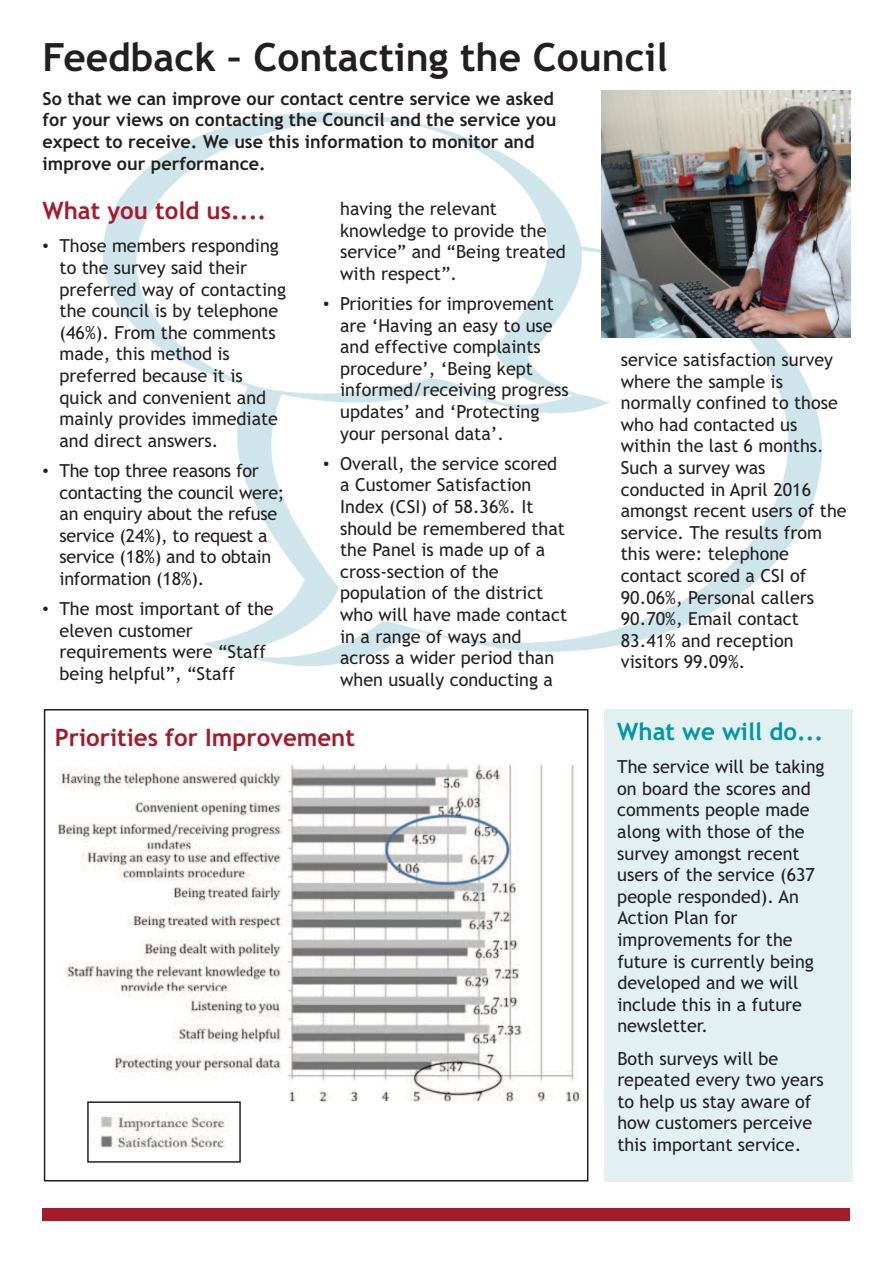
<style>
.page{position:relative;width:893px;height:1263px;background:#fff}
.page>*{position:absolute;margin:0;border:0;box-sizing:border-box;transform-origin:0 0}
.t1{font:700 39px "Trebuchet MS";color:#231f20}
.t2{font:700 24px "Trebuchet MS";color:#a41b2b}
.t3{font:700 24px "Trebuchet MS";color:#0097a0}
.t4{font:18px/21.6px "Trebuchet MS";color:#231f20}
.t5{font:700 18px/21.6px "Trebuchet MS";color:#231f20}
.s1{font-family:"Arial Unicode MS"}
</style>
<div class="page">
<img style="left:104px;top:113px;width:717px;height:552px">
<div style="left:43px;top:1208px;width:807px;height:12px;background:#a41b2b"></div>
<img style="left:57px;top:763px;width:527px;height:385px">
<div style="left:44px;top:709px;width:544px;height:472px;border:2px solid #231f20"></div>
<img style="left:602px;top:91px;width:248px;height:247px">
<div style="left:604px;top:709px;width:248px;height:472px;background:#e2f0f2"></div>
<div style="left:87px;top:1101px;width:154px;height:62px;border:2px solid #231f20"></div>
<h1 class="t1" style="left:43px;top:35px;width:627px">Feedback – Contacting the Council</h1>
<p class="t5" style="left:43px;top:88px;width:515px">So that we can improve our contact centre service we asked for your views on contacting the Council and the service you expect to receive. We use this information to monitor and improve our performance.</p>
<h2 class="t2" style="left:43px;top:197px;width:225px">What you told us....</h2>
<p class="t4" style="left:60px;top:235px;width:228px;text-indent:-17px"><span class="s1">•</span> Those members responding to the survey said their preferred way of contacting the council is by telephone (46%). From the comments made, this method is preferred because it is quick and convenient and mainly provides immediate and direct answers.</p>
<p class="t4" style="left:60px;top:460px;width:227px;text-indent:-17px"><span class="s1">•</span> The top three reasons for contacting the council were; an enquiry about the refuse service (24%), to request a service (18%) and to obtain information (18%).</p>
<p class="t4" style="left:60px;top:598px;width:216px;text-indent:-17px"><span class="s1">•</span> The most important of the eleven customer requirements were “Staff being helpful”, “Staff</p>
<p class="t4" style="left:340px;top:198px;width:227px">having the relevant knowledge to provide the service” and “Being treated with respect”.</p>
<p class="t4" style="left:340px;top:293px;width:230px;text-indent:-17px"><span class="s1">•</span> Priorities for improvement are ‘Having an easy to use and effective complaints procedure’, ‘Being kept informed/receiving progress updates’ and ‘Protecting your personal data’.</p>
<p class="t4" style="left:340px;top:453px;width:228px;text-indent:-17px"><span class="s1">•</span> Overall, the service scored a Customer Satisfaction<br>Index (CSI) of 58.36%. It should be remembered that the Panel is made up of a cross-section of the population of the district who will have made contact in a range of ways and across a wider period than when usually conducting a</p>
<p class="t4" style="left:621px;top:349px;width:227px">service satisfaction survey where the sample is normally confined to those who had contacted us within the last 6 months.<br>Such a survey was conducted in April 2016 amongst recent users of the service. The results from this were: telephone contact scored a CSI of<br>90.06%, Personal callers<br>90.70%, Email contact<br>83.41% and reception visitors 99.09%.</p>
<h2 class="t2" style="left:55px;top:724px;width:302px">Priorities for Improvement</h2>
<h2 class="t3" style="left:617px;top:718px;width:208px">What we will do...</h2>
<p class="t4" style="left:617px;top:756px;width:209px">The service will be taking on board the scores and comments people made along with those of the survey amongst recent users of the service (637 people responded). An<br>Action Plan for improvements for the future is currently being developed and we will include this in a future newsletter.</p>
<p class="t4" style="left:617px;top:1047px;width:208px">Both surveys will be repeated every two years to help us stay aware of how customers perceive this important service.</p>
</div>
